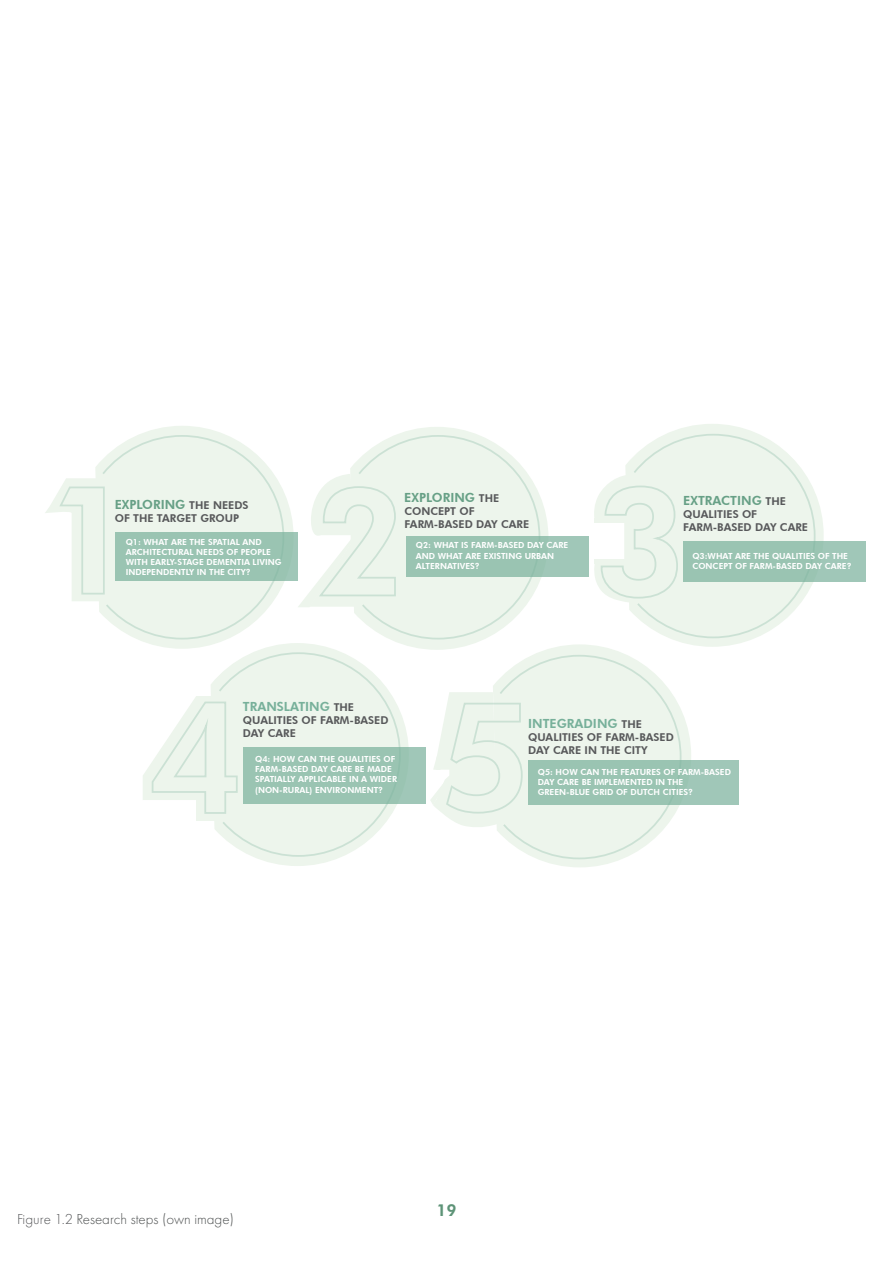
<style>
.page{position:relative;width:893px;height:1263px;background:#fff}
.page>*{position:absolute;margin:0;border:0;box-sizing:border-box;transform-origin:0 0}
.t1{font:800 16.5px "Futura BT";color:#5d9377}
.t2{font:300 15px "Futura PT";color:#4f5252}
.t3{font:800 12.6px "Futura BT";color:#67a086}
.t4{font:800 12.6px "Futura BT";color:#77b09a}
.t5{font:800 10.8px/12.9px "Futura BT";color:#57585a}
.t6{font:800 8.4px/10.1px "Futura BT";color:#fff}
.s1{font-size:10.8px;color:#57585a}
.s2{color:#57585a}
</style>
<div class="page">
<svg style="left:58px;top:424px;width:766px;height:443px"></svg>
<div style="left:529px;top:760px;width:210px;height:44px;background:#9ac4b2"></div>
<div style="left:683px;top:541px;width:183px;height:41px;background:#9ac4b2"></div>
<div style="left:406px;top:536px;width:183px;height:41px;background:#9ac4b2"></div>
<div style="left:115px;top:532px;width:183px;height:49px;background:#9ac4b2"></div>
<div style="left:243px;top:747px;width:183px;height:57px;background:#9ac4b2"></div>
<h3 class="t3" style="left:115px;top:497px;width:135px">EXPLORING <span class="s1">THE NEEDS</span></h3>
<p class="t5" style="left:115px;top:512px;width:126px">OF THE TARGET GROUP</p>
<p class="t6" style="left:126px;top:537px;width:157px">Q1: WHAT ARE THE SPATIAL AND<br>ARCHITECTURAL NEEDS OF PEOPLE<br>WITH EARLY-STAGE DEMENTIA LIVING<br>INDEPENDENTLY IN THE CITY?</p>
<h3 class="t3" style="left:404px;top:490px;width:96px">EXPLORING <span class="s1">THE</span></h3>
<p class="t5" style="left:404px;top:504px;width:126px">CONCEPT OF<br>FARM-BASED DAY CARE</p>
<p class="t6" style="left:416px;top:540px;width:154px">Q2: WHAT IS FARM-BASED DAY CARE<br>AND WHAT ARE EXISTING URBAN<br>ALTERNATIVES?</p>
<h3 class="t3" style="left:683px;top:493px;width:104px">EXTRACTING <span class="s1">THE</span></h3>
<p class="t5" style="left:683px;top:508px;width:126px">QUALITIES OF<br>FARM-BASED DAY CARE</p>
<p class="t6" style="left:692px;top:551px;width:161px">Q3:WHAT ARE THE QUALITIES OF THE<br>CONCEPT OF FARM-BASED DAY CARE?</p>
<h3 class="t4" style="left:243px;top:698px;width:113px">TRANSLATING <span class="s1">THE</span></h3>
<p class="t5" style="left:243px;top:713px;width:147px">QUALITIES OF FARM-BASED<br>DAY CARE</p>
<h3 class="t4" style="left:528px;top:716px;width:115px">INTEGRADING <span class="s1">THE</span></h3>
<p class="t5" style="left:528px;top:730px;width:147px">QUALITIES OF FARM-BASED<br>DAY CARE IN THE CITY</p>
<p class="t6" style="left:255px;top:754px;width:143px">Q4: HOW CAN THE QUALITIES OF<br>FARM-BASED DAY CARE BE MADE<br>SPATIALLY APPLICABLE IN A WIDER (NON-RURAL) ENVIRONMENT?</p>
<p class="t6" style="left:538px;top:767px;width:195px">Q5: HOW CAN THE FEATURES OF FARM-BASED<br>DAY CARE BE IMPLEMENTED IN THE<br>GREEN-BLUE GRID OF DUTCH CITIES?</p>
<h2 class="t2" style="left:17px;top:1210px;width:218px"><span class="s2">Figure 1.2</span> Research steps (own image)</h2>
<h1 class="t1" style="left:436px;top:1200px;width:22px">19</h1>
</div>
